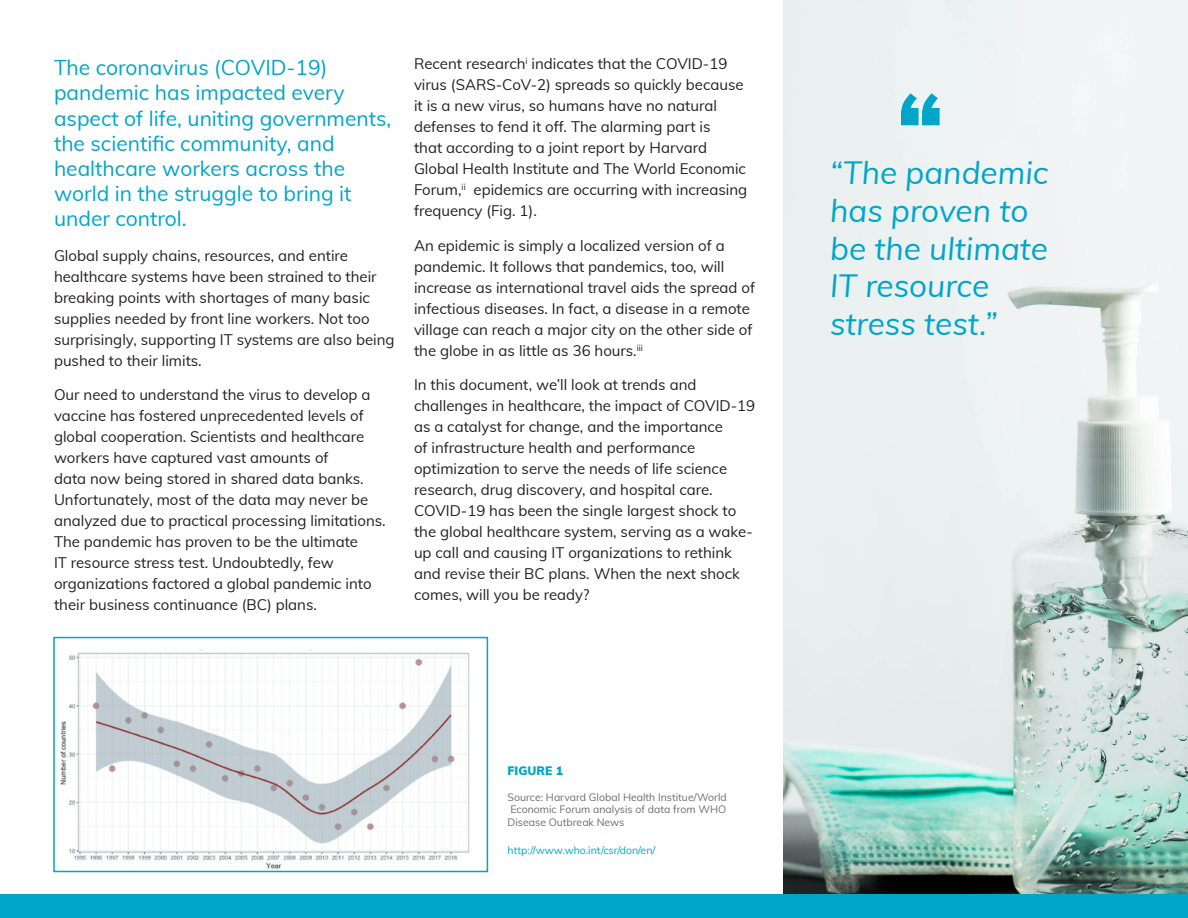
<style>
.page{position:relative;width:1188px;height:918px;background:#fff}
.page>*{position:absolute;margin:0;border:0;box-sizing:border-box;transform-origin:0 0}
.t1{font:900 93px "Muli";color:#00a5c8}
.t2{font:italic 31.5px/37.8px "Muli";color:#00a5c8}
.t3{font:21px/25.2px "Muli";color:#00a5c8}
.t4{font:15px/21px "Muli";color:#231f20}
.t5{font:900 12px "Muli";color:#00a5c8}
.t6{font:10.5px/12.6px "Muli";color:#6c6d70;text-align:justify}
.t7{font:10.5px "Muli";color:#00a5c8}
</style>
<div class="page">
<img style="left:784px;top:0;width:404px;height:894px">
<img style="left:60px;top:649px;width:410px;height:220px">
<div style="left:53px;top:637px;width:435px;height:235px;border:2px solid #00a5c8"></div>
<div style="left:0;top:894px;width:1188px;height:24px;background:#00a5c8"></div>
<p class="t3" style="left:54px;top:54px;width:339px">The coronavirus (COVID-19) pandemic has impacted every aspect of life, uniting governments, the scientific community, and healthcare workers across the world in the struggle to bring it under control.</p>
<p class="t4" style="left:54px;top:244px;width:342px">Global supply chains, resources, and entire healthcare systems have been strained to their breaking points with shortages of many basic supplies needed by front line workers. Not too surprisingly, supporting IT systems are also being pushed to their limits.</p>
<p class="t4" style="left:54px;top:384px;width:333px">Our need to understand the virus to develop a vaccine has fostered unprecedented levels of global cooperation. Scientists and healthcare workers have captured vast amounts of<br>data now being stored in shared data banks.<br>Unfortunately, most of the data may never be analyzed due to practical processing limitations.<br>The pandemic has proven to be the ultimate<br>IT resource stress test. Undoubtedly, few organizations factored a global pandemic into their business continuance (BC) plans.</p>
<p class="t4" style="left:414px;top:52px;width:335px">Recent research<sup>i</sup> indicates that the COVID-19 virus (SARS-CoV-2) spreads so quickly because it is a new virus, so humans have no natural defenses to fend it off. The alarming part is<br>that according to a joint report by Harvard Global Health Institute and The World Economic Forum,<sup>ii</sup> epidemics are occurring with increasing frequency (Fig. 1).</p>
<p class="t4" style="left:414px;top:234px;width:343px">An epidemic is simply a localized version of a pandemic. It follows that pandemics, too, will increase as international travel aids the spread of infectious diseases. In fact, a disease in a remote village can reach a major city on the other side of the globe in as little as 36 hours.<sup>iii</sup></p>
<p class="t4" style="left:414px;top:373px;width:343px">In this document, we’ll look at trends and challenges in healthcare, the impact of COVID-19 as a catalyst for change, and the importance<br>of infrastructure health and performance optimization to serve the needs of life science research, drug discovery, and hospital care.<br>COVID-19 has been the single largest shock to the global healthcare system, serving as a wake&shy;up call and causing IT organizations to rethink and revise their BC plans. When the next shock comes, will you be ready?</p>
<p class="t5" style="left:508px;top:761px;width:57px">FIGURE 1</p>
<p class="t6" style="left:508px;top:790px;width:221px">Source: Harvard Global Health Institue/World Economic Forum analysis of data from WHO Disease Outbreak News</p>
<p class="t7" style="left:508px;top:842px;width:149px">http://www.who.int/csr/don/en/</p>
<p class="t1" style="left:897px;top:58px;width:48px">“</p>
<p class="t2" style="left:830px;top:152px;width:220px">“The pandemic has proven to be the ultimate<br>IT resource stress test.”</p>
</div>
